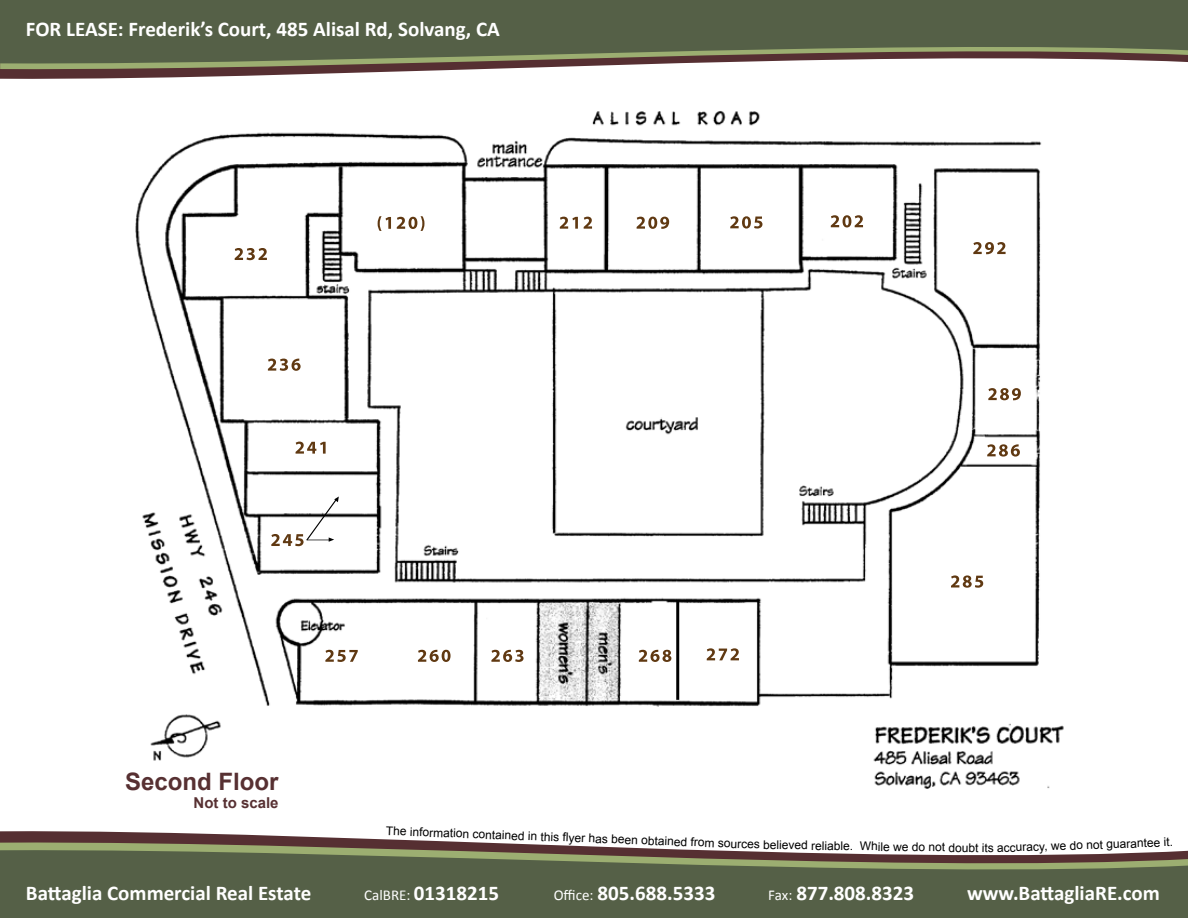
<style>
.page{position:relative;width:1188px;height:918px;background:#fff}
.page>*{position:absolute;margin:0;border:0;box-sizing:border-box;transform-origin:0 0}
.t1{font:700 24px "Arial";color:#573032}
.t2{font:700 21px "Calibri";color:#fff}
.t3{font:700 15px "Arial";color:#573032}
.t4{font:12px "Arial";color:#000}
.s1{font-weight:400;font-size:15px}
</style>
<div class="page">
<svg style="left:0;top:831px;width:434px;height:10px;fill:#562f32"></svg>
<svg style="left:0;top:841px;width:635px;height:7px"></svg>
<svg style="left:0;top:848px;width:1188px;height:54px;fill:#556047"></svg>
<svg style="left:0;top:71px;width:414px;height:8px;fill:#562f32"></svg>
<svg style="left:0;top:65px;width:616px;height:6px;fill:#562f32"></svg>
<svg style="left:0;top:15px;width:1188px;height:50px;fill:#556047"></svg>
<div style="left:0;top:0;width:1188px;height:15px;background:#556047"></div>
<div style="left:0;top:902px;width:1188px;height:16px;background:#556047"></div>
<img style="left:135px;top:110px;width:929px;height:679px">
<img style="left:306px;top:496px;width:33px;height:44px">
<img style="left:306px;top:537px;width:28px;height:5px">
<div style="left:123px;top:772px;width:156px;height:36px;background:#fff"></div>
<hr style="left:676px;top:600px;width:3px;height:100px;background:#000">
<div style="left:488px;top:738px;width:217px;height:43px;background:#fff"></div>
<p class="t2" style="left:26px;top:16px;width:476px">FOR LEASE: Frederik’s Court, 485 Alisal Rd, Solvang, CA</p>
<p class="t1" style="left:125px;top:765px;width:155px">Second Floor</p>
<p class="t3" style="left:194px;top:792px;width:87px">Not to scale</p>
<p class="t4" style="left:386px;top:823px;width:376px;rotate:2deg">The information contained in this f yer has been obtained from sources</p>
<p class="t4" style="left:763px;top:836px;width:232px;rotate:1deg">believed reliable. While we do not doubt its</p>
<p class="t4" style="left:997px;top:840px;width:177px;rotate:-2deg">accuracy, we do not guarantee it.</p>
<p class="t2" style="left:26px;top:880px;width:287px">Battaglia Commercial Real Estate</p>
<p class="t2" style="left:364px;top:880px;width:136px"><span class="s1">CalBRE:</span> 01318215</p>
<p class="t2" style="left:554px;top:880px;width:163px"><span class="s1">Office:</span> 805.688.5333</p>
<p class="t2" style="left:768px;top:880px;width:147px"><span class="s1">Fax:</span> 877.808.8323</p>
<p class="t2" style="left:967px;top:880px;width:194px">www.BattagliaRE.com</p>
</div>
